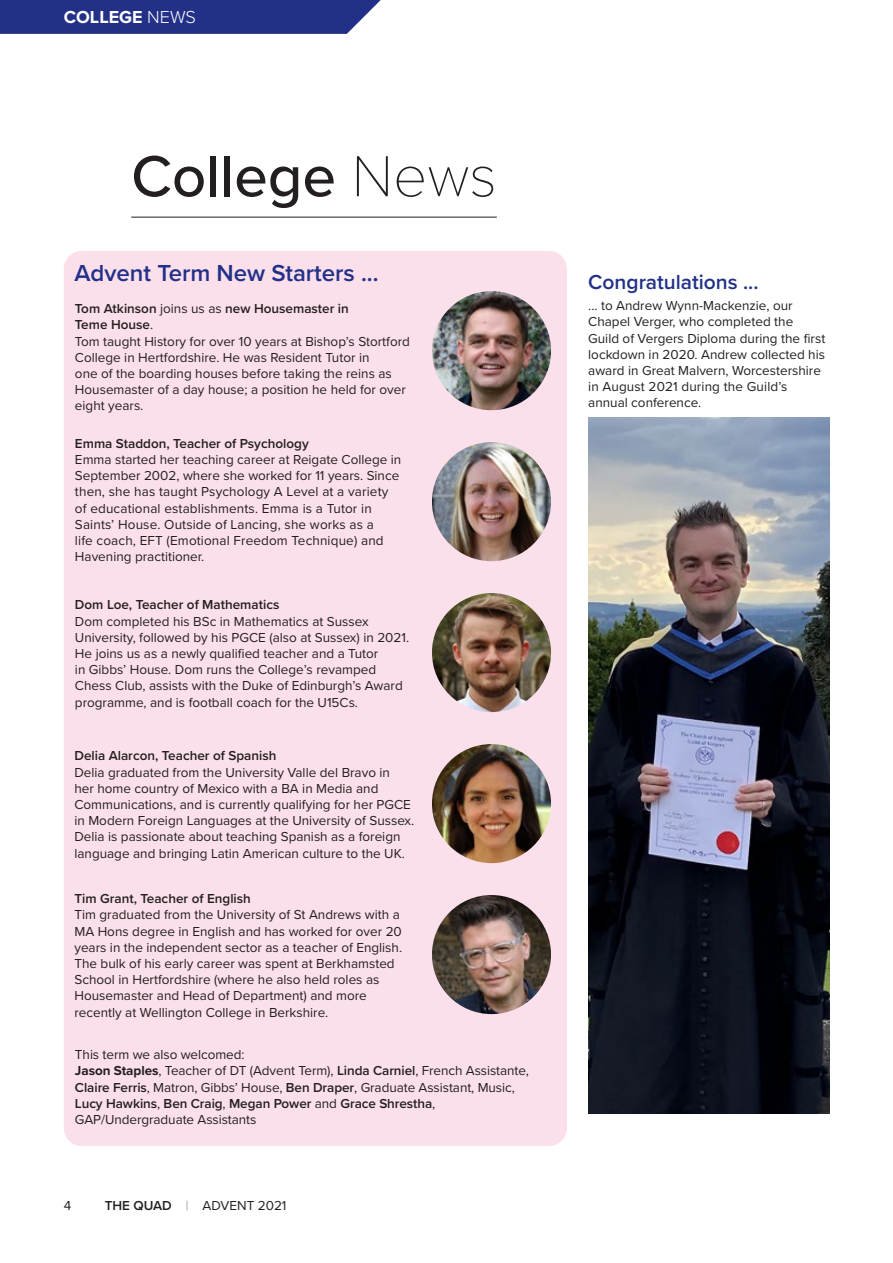
<style>
.page{position:relative;width:893px;height:1263px;background:#fff}
.page>*{position:absolute;margin:0;border:0;box-sizing:border-box;transform-origin:0 0}
.t1{font:500 60px "Proxima Nova";color:#231f20}
.t2{font:600 24px "Proxima Nova";color:#223187}
.t3{font:600 21px "Proxima Nova";color:#223187}
.t4{font:700 18px "Proxima Nova";color:#fff}
.t5{font:13.5px/16.2px "Proxima Nova";color:#231f20}
.t6{font:600 13.5px "Proxima Nova";color:#231f20}
.s1{font-weight:300}
.s2{font-family:"Proxima Nova T";font-weight:100}
.s3{font-weight:600}
.s4{font-weight:700}
.s5{font-family:"Proxima Nova T";font-weight:100;color:#4b4c4d}
</style>
<div class="page">
<div style="left:64px;top:251px;width:503px;height:895px;background:#fbdfeb;border-radius:18px"></div>
<img style="left:588px;top:418px;width:241px;height:695px">
<img style="left:432px;top:291px;width:119px;height:119px;border-radius:60px">
<img style="left:432px;top:442px;width:119px;height:119px;border-radius:60px">
<img style="left:432px;top:593px;width:119px;height:119px;border-radius:60px">
<img style="left:432px;top:744px;width:119px;height:119px;border-radius:60px">
<img style="left:432px;top:895px;width:119px;height:119px;border-radius:60px">
<svg style="left:0;top:0;width:381px;height:34px;background:#2c3a8c"></svg>
<hr style="left:131px;top:217px;width:366px;height:1px;background:#231f20">
<h3 class="t4" style="left:64px;top:4px;width:134px">COLLEGE <span class="s1">NEWS</span></h3>
<h1 class="t1" style="left:131px;top:131px;width:367px">College <span class="s2">News</span></h1>
<h2 class="t2" style="left:74px;top:255px;width:306px">Advent Term New Starters ...</h2>
<p class="t5" style="left:75px;top:300px;width:336px"><span class="s3">Tom Atkinson</span> joins us as <span class="s3">new Housemaster in<br>Teme House</span>.<br>Tom taught History for over 10 years at Bishop’s Stortford College in Hertfordshire. He was Resident Tutor in<br>one of the boarding houses before taking the reins as Housemaster of a day house; a position he held for over eight years.</p>
<p class="t6" style="left:75px;top:433px;width:235px">Emma Staddon, Teacher of Psychology</p>
<p class="t5" style="left:75px;top:451px;width:328px">Emma started her teaching career at Reigate College in September 2002, where she worked for 11 years. Since then, she has taught Psychology A Level at a variety of educational establishments. Emma is a Tutor in Saints’ House. Outside of Lancing, she works as a<br>life coach, EFT (Emotional Freedom Technique) and Havening practitioner.</p>
<p class="t6" style="left:75px;top:595px;width:206px">Dom Loe, Teacher of Mathematics</p>
<p class="t5" style="left:75px;top:612px;width:336px">Dom completed his BSc in Mathematics at Sussex University, followed by his PGCE (also at Sussex) in 2021.<br>He joins us as a newly qualified teacher and a Tutor<br>in Gibbs’ House. Dom runs the College’s revamped Chess Club, assists with the Duke of Edinburgh’s Award programme, and is football coach for the U15Cs.</p>
<p class="t6" style="left:74px;top:746px;width:204px">Delia Alarcon, Teacher of Spanish</p>
<p class="t5" style="left:74px;top:763px;width:341px">Delia graduated from the University Valle del Bravo in<br>her home country of Mexico with a BA in Media and Communications, and is currently qualifying for her PGCE in Modern Foreign Languages at the University of Sussex.<br>Delia is passionate about teaching Spanish as a foreign language and bringing Latin American culture to the UK.</p>
<p class="t6" style="left:74px;top:889px;width:178px">Tim Grant, Teacher of English</p>
<p class="t5" style="left:74px;top:906px;width:329px">Tim graduated from the University of St Andrews with a MA Hons degree in English and has worked for over 20 years in the independent sector as a teacher of English.<br>The bulk of his early career was spent at Berkhamsted School in Hertfordshire (where he also held roles as Housemaster and Head of Department) and more recently at Wellington College in Berkshire.</p>
<p class="t5" style="left:75px;top:1046px;width:456px">This term we also welcomed:<br><span class="s4">Jason Staples</span>, Teacher of DT (Advent Term), <span class="s3">Linda Carniel</span>, French Assistante, <span class="s3">Claire Ferris</span>, Matron, Gibbs’ House, <span class="s3">Ben Draper</span>, Graduate Assistant, Music, <span class="s3">Lucy Hawkins</span>, <span class="s3">Ben Craig</span>, <span class="s3">Megan Power</span> and <span class="s3">Grace Shrestha</span>, GAP/Undergraduate Assistants</p>
<p class="t5" style="left:64px;top:1197px;width:9px">4</p>
<p class="t5" style="left:105px;top:1197px;width:183px"><span class="s3">THE QUAD</span> <span class="s5">|</span> ADVENT 2021</p>
<h3 class="t3" style="left:588px;top:266px;width:172px">Congratulations ...</h3>
<p class="t5" style="left:588px;top:297px;width:238px">... to Andrew Wynn-Mackenzie, our Chapel Verger, who completed the Guild of Vergers Diploma during the first lockdown in 2020. Andrew collected his award in Great Malvern, Worcestershire in August 2021 during the Guild’s annual conference.</p>
</div>
